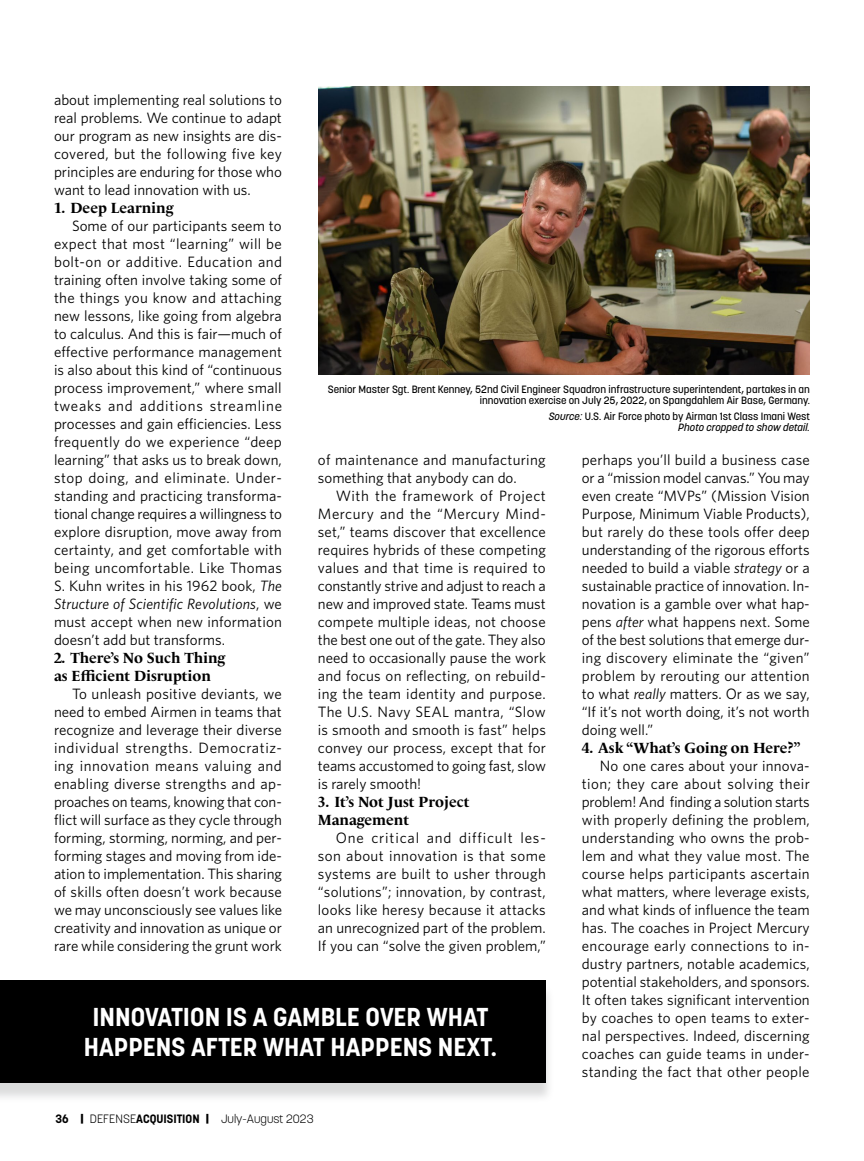
<style>
.page{position:relative;width:864px;height:1161px;background:#fff}
.page>*{position:absolute;margin:0;border:0;box-sizing:border-box;transform-origin:0 0}
.Pull_Quotes{font:700 25.65px/30.5px "Korolev";color:#fff;text-align:center}
.Body{font:15px/18px "Whitney";color:#000;text-align:justify}
.Subheader_2{font:700 15px/18px "Le Monde Livre Cla Std";color:#000}
.t1{font:300 12px "Korolev";color:#000}
.Caption_-_Align_Righ{font:500 10.5px/10.5px "Korolev";color:#000;text-align:right}
.s1{font-style:italic}
.s2{font-weight:700}
.s3{font-weight:800}
</style>
<div class="page">
<img style="left:318px;top:87px;width:492px;height:288px">
<div style="left:0;top:984px;width:554px;height:119px;background:#87888a;opacity:.3"></div>
<div style="left:0;top:980px;width:546px;height:103px;background:#000"></div>
<p class="Body" style="left:54px;top:90px;width:230px">about implementing real solutions to real problems. We continue to adapt our program as new insights are dis&shy;covered, but the following five key principles are enduring for those who want to lead innovation with us.</p>
<p class="Subheader_2" style="left:54px;top:199px;width:121px">1. Deep Learning</p>
<p class="Body" style="left:54px;top:216px;width:230px;text-indent:18px">Some of our participants seem to expect that most “learning” will be bolt-on or additive. Education and training often involve taking some of the things you know and attaching new lessons, like going from algebra to calculus. And this is fair—much of effective performance management is also about this kind of “continuous process improvement,” where small tweaks and additions streamline processes and gain efficiencies. Less frequently do we experience “deep learning” that asks us to break down, stop doing, and eliminate. Under&shy;standing and practicing transforma&shy;tional change requires a willingness to explore disruption, move away from certainty, and get comfortable with being uncomfortable. Like Thomas S. Kuhn writes in his 1962 book, <span class="s1">The Structure of Scientific Revolutions</span>, we must accept when new information doesn’t add but transforms.</p>
<p class="Subheader_2" style="left:54px;top:649px;width:173px">2. There’s No Such Thing</p>
<p class="Subheader_2" style="left:54px;top:667px;width:159px">as Efficient Disruption</p>
<p class="Body" style="left:54px;top:684px;width:230px;text-indent:18px">To unleash positive deviants, we need to embed Airmen in teams that recognize and leverage their diverse individual strengths. Democratiz&shy;ing innovation means valuing and enabling diverse strengths and ap&shy;proaches on teams, knowing that con&shy;flict will surface as they cycle through forming, storming, norming, and per&shy;forming stages and moving from ide&shy;ation to implementation. This sharing of skills often doesn’t work because we may unconsciously see values like creativity and innovation as unique or rare while considering the grunt work</p>
<p class="Caption_-_Align_Righ" style="left:328px;top:385px;width:484px">Senior Master Sgt. Brent Kenney, 52nd Civil Engineer Squadron infrastructure superintendent, partakes in an innovation exercise on July 25, 2022, on Spangdahlem Air Base, Germany.</p>
<p class="Caption_-_Align_Righ" style="left:549px;top:412px;width:263px"><span class="s1">Source:</span> U.S. Air Force photo by Airman 1st Class Imani West<br><span class="s1">Photo cropped to show detail.</span></p>
<p class="Body" style="left:318px;top:450px;width:229px">of maintenance and manufacturing something that anybody can do.</p>
<p class="Body" style="left:318px;top:486px;width:230px;text-indent:18px">With the framework of Project Mercury and the “Mercury Mind&shy;set,” teams discover that excellence requires hybrids of these competing values and that time is required to constantly strive and adjust to reach a new and improved state. Teams must compete multiple ideas, not choose the best one out of the gate. They also need to occasionally pause the work and focus on reflecting, on rebuild&shy;ing the team identity and purpose.<br>The U.S. Navy SEAL mantra, “Slow is smooth and smooth is fast” helps convey our process, except that for teams accustomed to going fast, slow is rarely smooth!</p>
<p class="Subheader_2" style="left:318px;top:793px;width:153px">3. It’s Not Just Project<br>Management</p>
<p class="Body" style="left:318px;top:828px;width:229px;text-indent:18px">One critical and difficult les&shy;son about innovation is that some systems are built to usher through “solutions”; innovation, by contrast, looks like heresy because it attacks an unrecognized part of the problem.<br>If you can “solve the given problem,”</p>
<p class="Body" style="left:582px;top:450px;width:229px">perhaps you’ll build a business case or a “mission model canvas.” You may even create “MVPs” (Mission Vision Purpose, Minimum Viable Products), but rarely do these tools offer deep understanding of the rigorous efforts needed to build a viable <span class="s1">strategy</span> or a sustainable practice of innovation. In&shy;novation is a gamble over what hap&shy;pens <span class="s1">after</span> what happens next. Some of the best solutions that emerge dur&shy;ing discovery eliminate the “given” problem by rerouting our attention to what <span class="s1">really</span> matters. Or as we say, “If it’s not worth doing, it’s not worth doing well.”</p>
<p class="Subheader_2" style="left:582px;top:739px;width:221px">4. Ask “What’s Going on Here?”</p>
<p class="Body" style="left:582px;top:756px;width:230px;text-indent:18px">No one cares about your innova&shy;tion; they care about solving their problem! And finding a solution starts with properly defining the problem, understanding who owns the prob&shy;lem and what they value most. The course helps participants ascertain what matters, where leverage exists, and what kinds of influence the team has. The coaches in Project Mercury encourage early connections to in&shy;dustry partners, notable academics, potential stakeholders, and sponsors.<br>It often takes significant intervention by coaches to open teams to exter&shy;nal perspectives. Indeed, discerning coaches can guide teams in under&shy;standing the fact that other people</p>
<p class="Pull_Quotes" style="left:84px;top:1001px;width:415px">INNOVATION IS A GAMBLE OVER WHAT<br>HAPPENS AFTER WHAT HAPPENS NEXT.</p>
<p class="t1" style="left:56px;top:1111px;width:260px"><span class="s2">36</span> <span class="s3">|</span> DEFENSE<span class="s2">ACQUISITION</span> <span class="s3">|</span> July-August 2023</p>
</div>
